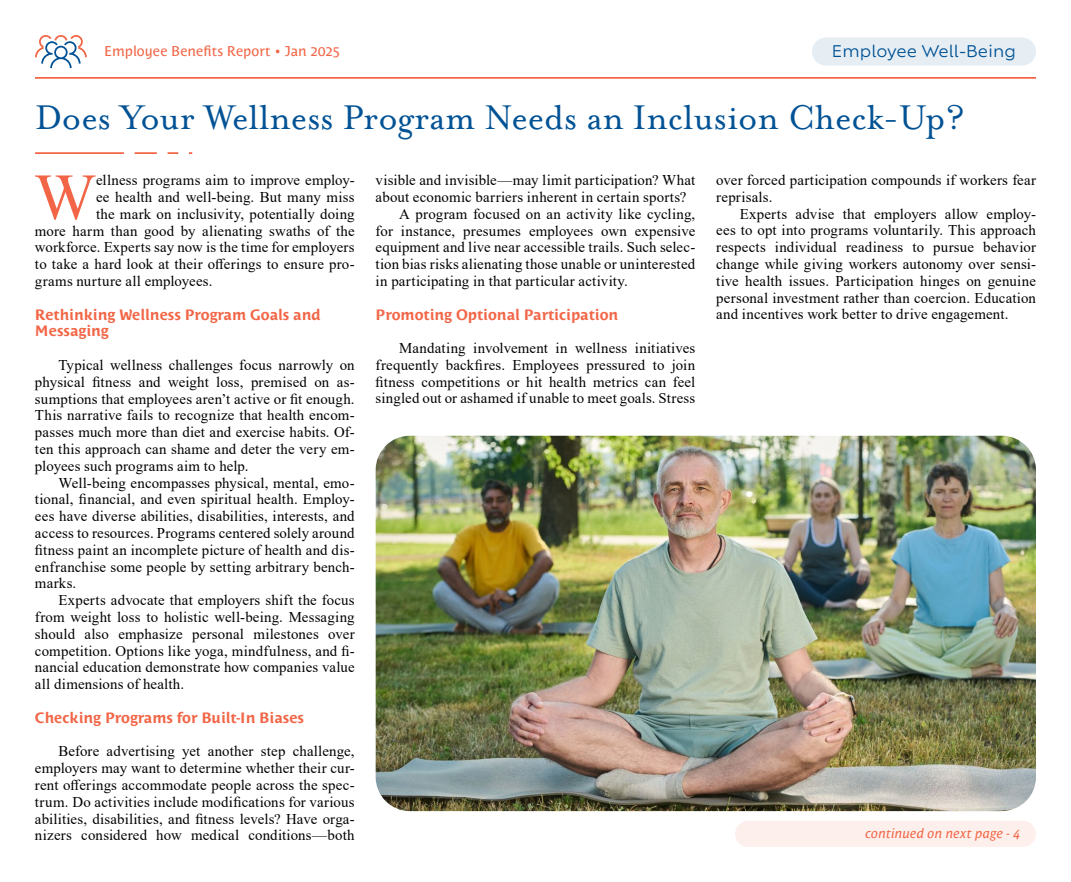
<style>
.page{position:relative;width:1071px;height:882px;background:#fff}
.page>*{position:absolute;margin:0;border:0;box-sizing:border-box;transform-origin:0 0}
.t1{font:65.62px "Times New Roman";color:#f26647}
.t2{font:39.38px "Mrs Eaves OT";color:#005295}
.t3{font:15.75px "Ofelia Text";color:#005295}
.t4{font:14.88px/16.8px "Times New Roman";letter-spacing:.01em;color:#000;text-align:justify}
.t5{font:700 14.88px/16.8px "Costa Std";color:#f26647}
.t6{font:14px "Costa Std";letter-spacing:.005em;color:#f26647}
.t7{font:italic 13.12px "Costa Std";letter-spacing:.01em;color:#f26647}
</style>
<div class="page">
<hr style="left:35px;top:152px;width:89px;height:2px;background:#f26647">
<hr style="left:135px;top:152px;width:22px;height:2px;background:#f26647">
<svg style="left:168px;top:152px;width:10px;height:2px"></svg>
<img style="left:376px;top:436px;width:660px;height:375px">
<div style="left:812px;top:37px;width:224px;height:29px;background:#e6eef4;border-radius:14px"></div>
<svg style="left:35px;top:35px;width:52px;height:33px"></svg>
<hr style="left:35px;top:77px;width:1001px;height:2px;background:#f26647">
<div style="left:735px;top:821px;width:301px;height:26px;background:#fdf0ec;border-radius:13px"></div>
<p class="t6" style="left:104px;top:43px;width:237px">Employee Benefits Report • Jan 2025</p>
<p class="t3" style="left:832px;top:40px;width:186px">Employee Well-Being</p>
<h2 class="t2" style="left:35px;top:96px;width:931px">Does Your Wellness Program Needs an Inclusion Check-Up?</h2>
<h1 class="t1" style="left:34px;top:151px;width:63px">W</h1>
<p class="t4" style="left:96px;top:171px;width:260px">ellness programs aim to improve employ-</p>
<p class="t4" style="left:376px;top:171px;width:321px">visible and invisible—may limit participation? What</p>
<p class="t4" style="left:376px;top:188px;width:312px">about economic barriers inherent in certain sports?</p>
<p class="t4" style="left:399px;top:205px;width:298px">A program focused on an activity like cycling,</p>
<p class="t4" style="left:376px;top:222px;width:321px">for instance, presumes employees own expensive</p>
<p class="t4" style="left:376px;top:238px;width:321px">equipment and live near accessible trails. Such selec-</p>
<p class="t4" style="left:376px;top:255px;width:321px">tion bias risks alienating those unable or uninterested</p>
<p class="t4" style="left:376px;top:272px;width:254px">in participating in that particular activity.</p>
<p class="t5" style="left:376px;top:306px;width:244px">Promoting Optional Participation</p>
<p class="t4" style="left:376px;top:339px;width:321px;text-indent:24px">Mandating involvement in wellness initiatives frequently backfires. Employees pressured to join fitness competitions or hit health metrics can feel singled out or ashamed if unable to meet goals. Stress</p>
<p class="t4" style="left:716px;top:171px;width:321px">over forced participation compounds if workers fear reprisals.</p>
<p class="t4" style="left:716px;top:205px;width:321px;text-indent:24px">Experts advise that employers allow employ&shy;ees to opt into programs voluntarily. This approach respects individual readiness to pursue behavior change while giving workers autonomy over sensi&shy;tive health issues. Participation hinges on genuine personal investment rather than coercion. Education and incentives work better to drive engagement.</p>
<p class="t4" style="left:96px;top:188px;width:260px">ee health and well-being. But many miss</p>
<p class="t4" style="left:96px;top:205px;width:260px">the mark on inclusivity, potentially doing</p>
<p class="t4" style="left:35px;top:222px;width:321px">more harm than good by alienating swaths of the</p>
<p class="t4" style="left:35px;top:239px;width:321px">workforce. Experts say now is the time for employers</p>
<p class="t4" style="left:35px;top:255px;width:321px">to take a hard look at their offerings to ensure pro-</p>
<p class="t4" style="left:35px;top:272px;width:179px">grams nurture all employees.</p>
<p class="t5" style="left:35px;top:306px;width:287px">Rethinking Wellness Program Goals and<br>Messaging</p>
<p class="t4" style="left:35px;top:356px;width:321px;text-indent:24px">Typical wellness challenges focus narrowly on physical fitness and weight loss, premised on as&shy;sumptions that employees aren’t active or fit enough.<br>This narrative fails to recognize that health encom&shy;passes much more than diet and exercise habits. Of&shy;ten this approach can shame and deter the very em&shy;ployees such programs aim to help.</p>
<p class="t4" style="left:35px;top:474px;width:321px;text-indent:24px">Well-being encompasses physical, mental, emo&shy;tional, financial, and even spiritual health. Employ&shy;ees have diverse abilities, disabilities, interests, and access to resources. Programs centered solely around fitness paint an incomplete picture of health and dis&shy;enfranchise some people by setting arbitrary bench&shy;marks.</p>
<p class="t4" style="left:35px;top:591px;width:321px;text-indent:24px">Experts advocate that employers shift the focus from weight loss to holistic well-being. Messaging should also emphasize personal milestones over competition. Options like yoga, mindfulness, and fi&shy;nancial education demonstrate how companies value all dimensions of health.</p>
<p class="t5" style="left:35px;top:709px;width:271px">Checking Programs for Built-In Biases</p>
<p class="t4" style="left:35px;top:743px;width:321px;text-indent:24px">Before advertising yet another step challenge, employers may want to determine whether their cur&shy;rent offerings accommodate people across the spec&shy;trum. Do activities include modifications for various abilities, disabilities, and fitness levels? Have orga&shy;nizers considered how medical conditions—both</p>
<p class="t7" style="left:865px;top:826px;width:156px">continued on next page - 4</p>
</div>
